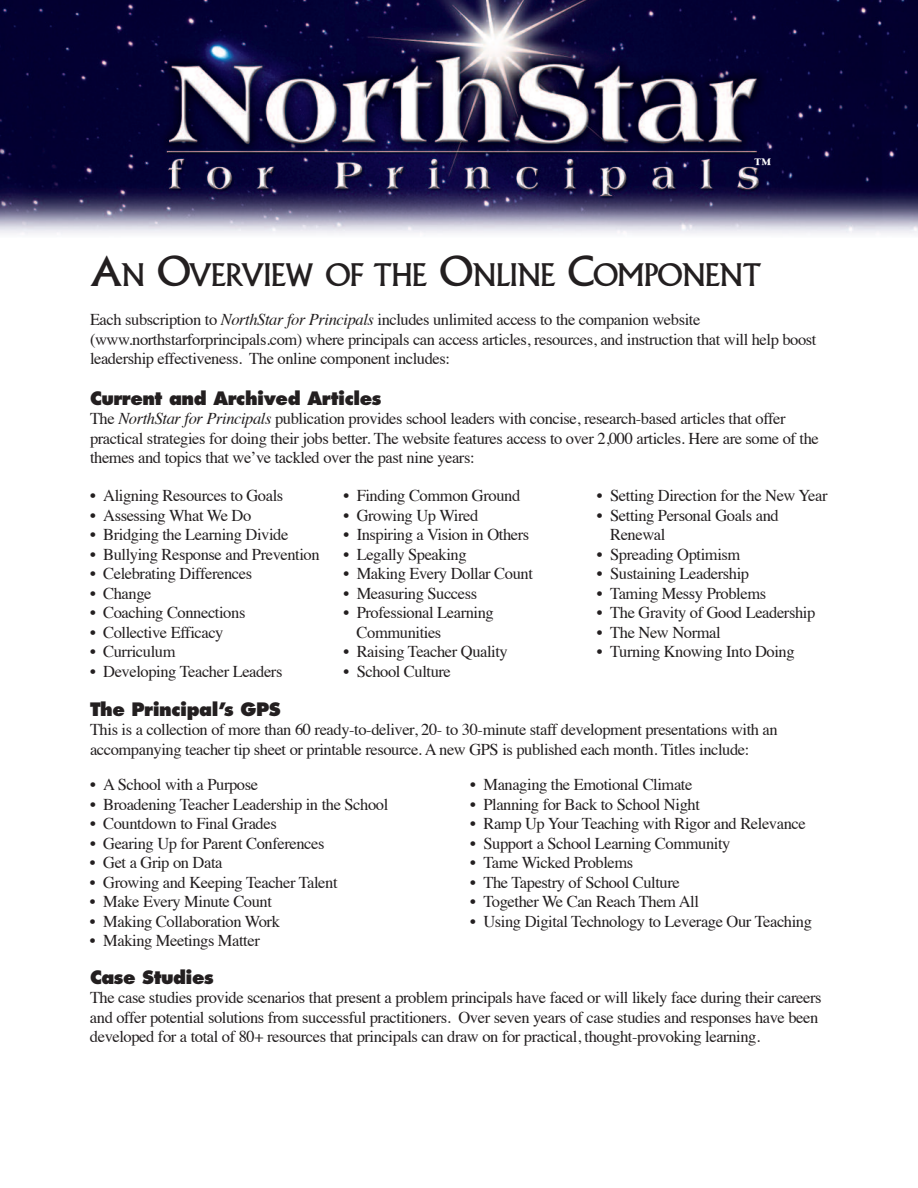
<style>
.page{position:relative;width:918px;height:1188px;background:#fff}
.page>*{position:absolute;margin:0;border:0;box-sizing:border-box;transform-origin:0 0}
.t1{font:30.3px "Albertus";letter-spacing:-.035em;color:#231f20}
.t2{font:800 18px "Futura";letter-spacing:-.025em;color:#231f20}
.t3{font:16.5px/19.5px "Times";letter-spacing:-.025em;color:#231f20}
.t4{font:800 16.5px "Americana";color:#fff}
.s1{font-size:40.5px}
.s2{font-style:italic}
</style>
<div class="page">
<img style="left:0;top:0;width:918px;height:234px">
<p class="t4" style="left:754px;top:157px;width:18px">™</p>
<h1 class="t1" style="left:90px;top:264px;width:673px"><span class="s1">A</span>N <span class="s1">O</span>VERVIEW OF THE <span class="s1">O</span>NLINE <span class="s1">C</span>OMPONENT</h1>
<p class="t3" style="left:90px;top:311px;width:728px">Each subscription to <span class="s2">NorthStar for Principals</span> includes unlimited access to the companion website (www.northstarforprincipals.com) where principals can access articles, resources, and instruction that will help boost leadership effectiveness. The online component includes:</p>
<p class="t2" style="left:90px;top:390px;width:293px">Current and Archived Articles</p>
<p class="t3" style="left:90px;top:410px;width:730px">The <span class="s2">NorthStar for Principals</span> publication provides school leaders with concise, research-based articles that offer practical strategies for doing their jobs better. The website features access to over 2,000 articles. Here are some of the themes and topics that we’ve tackled over the past nine years:</p>
<p class="t3" style="left:90px;top:487px;width:195px">• Aligning Resources to Goals</p>
<p class="t3" style="left:90px;top:507px;width:163px">• Assessing What We Do</p>
<p class="t3" style="left:90px;top:526px;width:200px">• Bridging the Learning Divide</p>
<p class="t3" style="left:90px;top:546px;width:231px">• Bullying Response and Prevention</p>
<p class="t3" style="left:90px;top:565px;width:164px">• Celebrating Differences</p>
<p class="t3" style="left:90px;top:585px;width:63px">• Change</p>
<p class="t3" style="left:90px;top:604px;width:157px">• Coaching Connections</p>
<p class="t3" style="left:90px;top:624px;width:135px">• Collective Efficacy</p>
<p class="t3" style="left:90px;top:643px;width:87px">• Curriculum</p>
<p class="t3" style="left:90px;top:663px;width:194px">• Developing Teacher Leaders</p>
<p class="t3" style="left:343px;top:487px;width:178px">• Finding Common Ground</p>
<p class="t3" style="left:343px;top:507px;width:136px">• Growing Up Wired</p>
<p class="t3" style="left:343px;top:526px;width:187px">• Inspiring a Vision in Others</p>
<p class="t3" style="left:343px;top:546px;width:125px">• Legally Speaking</p>
<p class="t3" style="left:343px;top:565px;width:191px">• Making Every Dollar Count</p>
<p class="t3" style="left:343px;top:585px;width:135px">• Measuring Success</p>
<p class="t3" style="left:357px;top:604px;width:139px;text-indent:-13px">• Professional Learning<br>Communities</p>
<p class="t3" style="left:343px;top:643px;width:166px">• Raising Teacher Quality</p>
<p class="t3" style="left:343px;top:663px;width:109px">• School Culture</p>
<p class="t3" style="left:597px;top:487px;width:232px">• Setting Direction for the New Year</p>
<p class="t3" style="left:610px;top:507px;width:170px;text-indent:-13px">• Setting Personal Goals and<br>Renewal</p>
<p class="t3" style="left:597px;top:546px;width:145px">• Spreading Optimism</p>
<p class="t3" style="left:597px;top:565px;width:154px">• Sustaining Leadership</p>
<p class="t3" style="left:597px;top:585px;width:171px">• Taming Messy Problems</p>
<p class="t3" style="left:597px;top:604px;width:220px">• The Gravity of Good Leadership</p>
<p class="t3" style="left:597px;top:624px;width:125px">• The New Normal</p>
<p class="t3" style="left:597px;top:643px;width:199px">• Turning Knowing Into Doing</p>
<p class="t2" style="left:90px;top:701px;width:192px">The Principal’s GPS</p>
<p class="t3" style="left:90px;top:721px;width:689px">This is a collection of more than 60 ready-to-deliver, 20- to 30-minute staff development presentations with an accompanying teacher tip sheet or printable resource. A new GPS is published each month. Titles include:</p>
<p class="t3" style="left:90px;top:776px;width:170px">• A School with a Purpose</p>
<p class="t3" style="left:90px;top:796px;width:300px">• Broadening Teacher Leadership in the School</p>
<p class="t3" style="left:90px;top:815px;width:188px">• Countdown to Final Grades</p>
<p class="t3" style="left:90px;top:835px;width:236px">• Gearing Up for Parent Conferences</p>
<p class="t3" style="left:90px;top:854px;width:134px">• Get a Grip on Data</p>
<p class="t3" style="left:90px;top:874px;width:249px">• Growing and Keeping Teacher Talent</p>
<p class="t3" style="left:90px;top:893px;width:184px">• Make Every Minute Count</p>
<p class="t3" style="left:90px;top:913px;width:191px">• Making Collaboration Work</p>
<p class="t3" style="left:90px;top:932px;width:171px">• Making Meetings Matter</p>
<p class="t3" style="left:470px;top:776px;width:224px">• Managing the Emotional Climate</p>
<p class="t3" style="left:470px;top:796px;width:231px">• Planning for Back to School Night</p>
<p class="t3" style="left:470px;top:815px;width:337px">• Ramp Up Your Teaching with Rigor and Relevance</p>
<p class="t3" style="left:470px;top:835px;width:262px">• Support a School Learning Community</p>
<p class="t3" style="left:470px;top:854px;width:165px">• Tame Wicked Problems</p>
<p class="t3" style="left:470px;top:874px;width:211px">• The Tapestry of School Culture</p>
<p class="t3" style="left:470px;top:893px;width:230px">• Together We Can Reach Them All</p>
<p class="t3" style="left:470px;top:913px;width:343px">• Using Digital Technology to Leverage Our Teaching</p>
<p class="t2" style="left:90px;top:969px;width:125px">Case Studies</p>
<p class="t3" style="left:90px;top:990px;width:733px">The case studies provide scenarios that present a problem principals have faced or will likely face during their careers and offer potential solutions from successful practitioners. Over seven years of case studies and responses have been developed for a total of 80+ resources that principals can draw on for practical, thought-provoking learning.</p>
</div>
